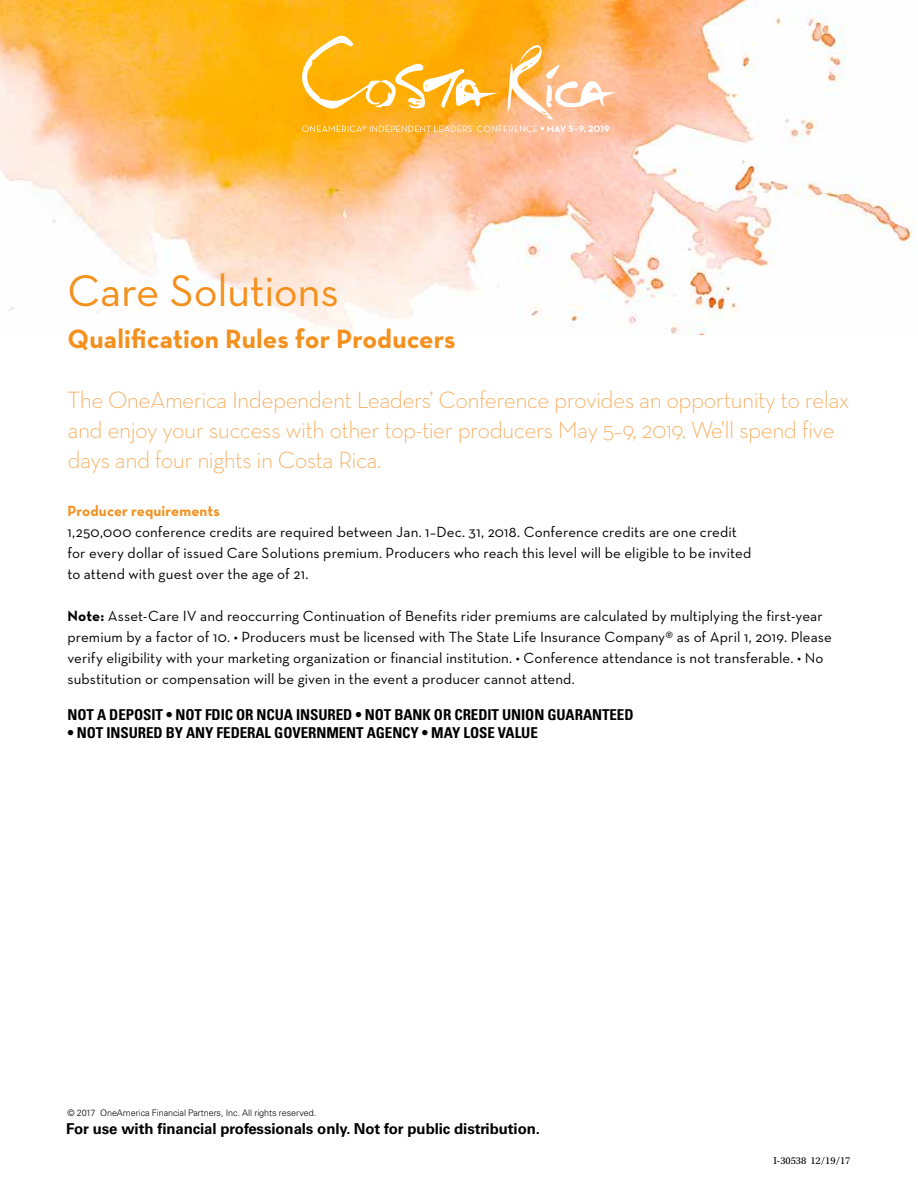
<style>
.page{position:relative;width:918px;height:1188px;background:#fff}
.page>*{position:absolute;margin:0;border:0;box-sizing:border-box;transform-origin:0 0}
.t1{font:45px "Neutraface Text";letter-spacing:-.01em;color:#f4901d}
.t2{font:700 27px "Neutraface Text";letter-spacing:.005em;color:#f4901d}
.t3{font:300 24px/30px "Neutraface Text";letter-spacing:-.025em;color:#f8ae60}
.t4{font:15px/21px "Neutraface Text";letter-spacing:.005em;color:#000}
.t5{font:700 condensed 15px "Univers LT Std";letter-spacing:-.005em;color:#000}
.t6{font:700 15px "Univers LT Std";letter-spacing:-.005em;color:#000}
.t7{font:700 15px "Neutraface Text";letter-spacing:.005em;color:#f4901d}
.t8{font:10.5px "Utopia Std";letter-spacing:-.005em;color:#000}
.t9{font:300 9px "Univers LT Std";letter-spacing:-.005em;color:#000}
.s1{font-weight:700}
</style>
<div class="page">
<img style="left:0;top:0;width:914px;height:335px">
<svg style="left:302px;top:126px;width:307px;height:7px;background:#fdc67b"></svg>
<svg style="left:508px;top:44px;width:108px;height:76px"></svg>
<svg style="left:302px;top:36px;width:196px;height:73px;background:#febb2f"></svg>
<h1 class="t1" style="left:68px;top:263px;width:273px">Care Solutions</h1>
<h2 class="t2" style="left:68px;top:322px;width:390px">Qualification Rules for Producers</h2>
<h3 class="t3" style="left:68px;top:385px;width:784px">The OneAmerica Independent Leaders’ Conference provides an opportunity to relax and enjoy your success with other top-tier producers May 5–9, 2019. We’ll spend five days and four nights in Costa Rica.</h3>
<p class="t7" style="left:68px;top:502px;width:154px">Producer requirements</p>
<p class="t4" style="left:68px;top:521px;width:685px">1,250,000 conference credits are required between Jan. 1–Dec. 31, 2018. Conference credits are one credit for every dollar of issued Care Solutions premium. Producers who reach this level will be eligible to be invited to attend with guest over the age of 21.</p>
<p class="t4" style="left:68px;top:605px;width:766px"><span class="s1">Note:</span> Asset-Care IV and reoccurring Continuation of Benefits rider premiums are calculated by multiplying the first-year premium by a factor of 10. • Producers must be licensed with The State Life Insurance Company® as of April 1, 2019. Please verify eligibility with your marketing organization or financial institution. • Conference attendance is not transferable. • No substitution or compensation will be given in the event a producer cannot attend.</p>
<p class="t5" style="left:68px;top:706px;width:568px">NOT A DEPOSIT • NOT FDIC OR NCUA INSURED • NOT BANK OR CREDIT UNION GUARANTEED</p>
<p class="t5" style="left:68px;top:724px;width:472px">• NOT INSURED BY ANY FEDERAL GOVERNMENT AGENCY • MAY LOSE VALUE</p>
<p class="t9" style="left:68px;top:1107px;width:250px">© 2017 OneAmerica Financial Partners, Inc. All rights reserved.</p>
<p class="t6" style="left:66px;top:1120px;width:475px">For use with financial professionals only. Not for public distribution.</p>
<p class="t8" style="left:774px;top:1155px;width:79px">I-30538 12/19/17</p>
</div>
